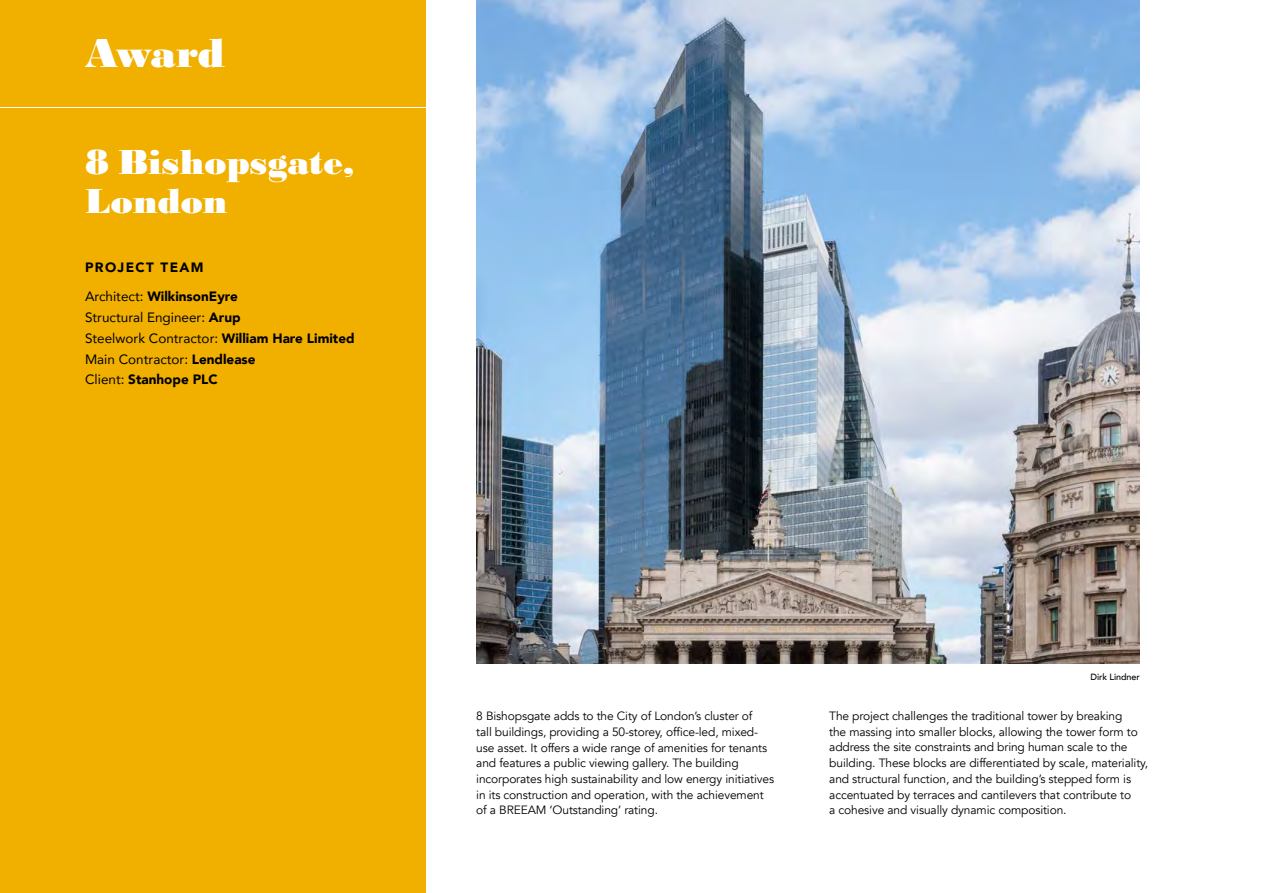
<style>
.page{position:relative;width:1263px;height:893px;background:#fff}
.page>*{position:absolute;margin:0;border:0;box-sizing:border-box;transform-origin:0 0}
.t1{font:700 expanded 42px "Bodoni URW";letter-spacing:-.02em;color:#fff}
.t2{font:700 expanded 36px/39px "Bodoni URW";color:#fff}
.t3{font:13.5px/20.7px "Avenir";color:#000}
.t4{font:900 13.5px/29.2px "Avenir";color:#000}
.t5{font:12px/15.8px "Avenir";letter-spacing:-.01em;color:#000}
.t6{font:500 9px "Avenir";letter-spacing:-.01em;color:#000}
.s1{font-weight:400}
.s2{font-weight:900}
</style>
<div class="page">
<div style="left:0;top:0;width:425px;height:106px;background:#f1af00"></div>
<div style="left:0;top:108px;width:425px;height:785px;background:#f1af00"></div>
<img style="left:476px;top:0;width:664px;height:663px">
<h1 class="t1" style="left:85px;top:29px;width:141px">Award</h1>
<h2 class="t2" style="left:85px;top:143px;width:271px">8 Bishopsgate,<br>London</h2>
<p class="t4" style="left:85px;top:252px;width:154px">PROJECT TEAM<br><span class="s1">Architect:</span> WilkinsonEyre</p>
<p class="t3" style="left:85px;top:307px;width:271px">Structural Engineer: <span class="s2">Arup<br></span>Steelwork Contractor: <span class="s2">William Hare Limited<br></span>Main Contractor: <span class="s2">Lendlease<br></span>Client: <span class="s2">Stanhope PLC</span></p>
<p class="t6" style="left:1091px;top:669px;width:51px">Dirk Lindner</p>
<p class="t5" style="left:476px;top:708px;width:299px">8 Bishopsgate adds to the City of London’s cluster of<br>tall buildings, providing a 50-storey, office-led, mixed&shy;use asset. It offers a wide range of amenities for tenants and features a public viewing gallery. The building incorporates high sustainability and low energy initiatives in its construction and operation, with the achievement of a BREEAM ‘Outstanding’ rating.</p>
<p class="t5" style="left:829px;top:708px;width:320px">The project challenges the traditional tower by breaking<br>the massing into smaller blocks, allowing the tower form to address the site constraints and bring human scale to the building. These blocks are differentiated by scale, materiality, and structural function, and the building’s stepped form is accentuated by terraces and cantilevers that contribute to<br>a cohesive and visually dynamic composition.</p>
</div>
